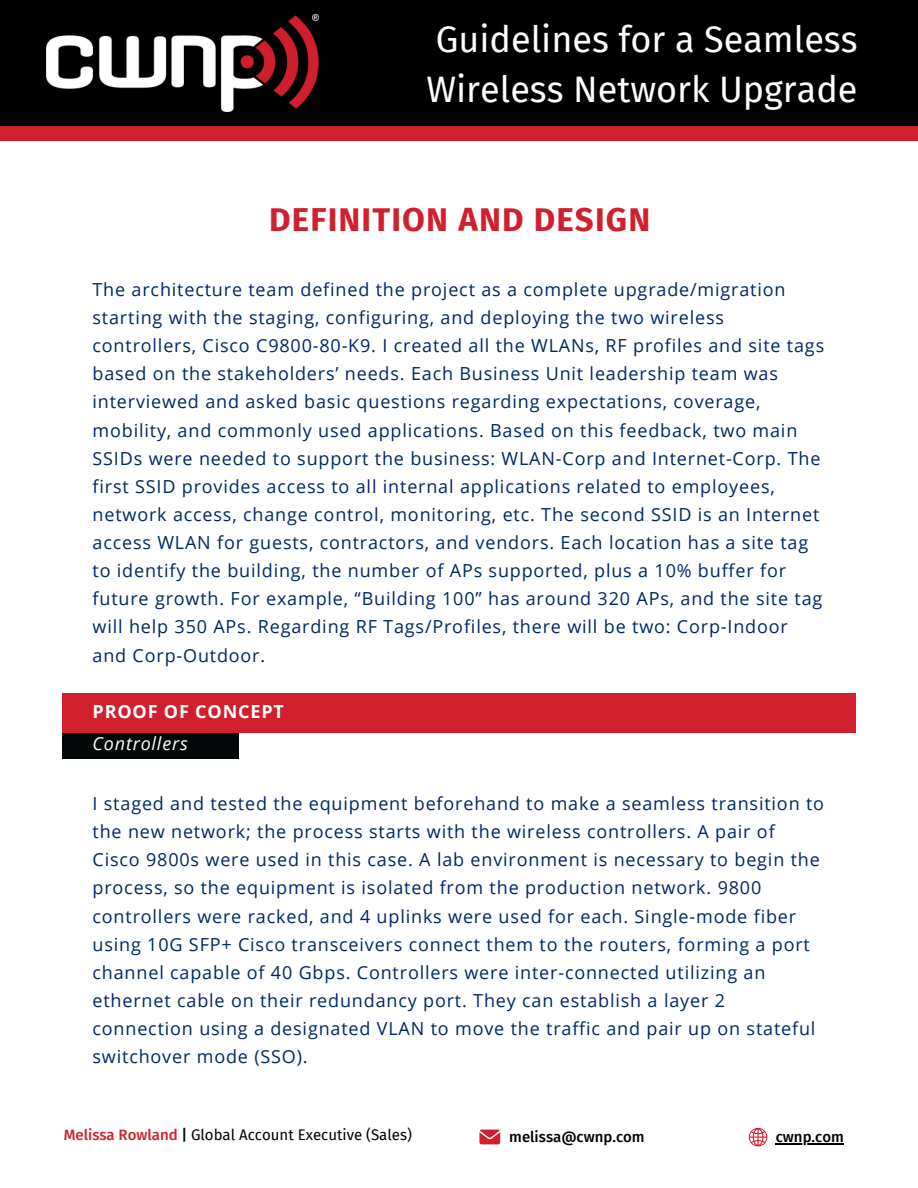
<style>
.page{position:relative;width:918px;height:1188px;background:#fff}
.page>*{position:absolute;margin:0;border:0;box-sizing:border-box;transform-origin:0 0}
.t1{font:36px/49.5px "Fira Sans";color:#fff}
.t2{font:700 33px "Fira Sans";letter-spacing:.035em;color:#d0202e}
.t3{font:18px/28.2px "Open Sans";letter-spacing:.045em;color:#002663}
.t4{font:700 18px/32.7px "Open Sans";letter-spacing:.045em;color:#fff}
.t5{font:15px "Fira Sans";color:#000}
.t6{font:500 15px "Fira Sans";color:#000}
.s1{font-weight:400;font-style:italic}
.s2{font-weight:500;color:#d0202e}
.s3{font-weight:500}
</style>
<div class="page">
<div style="left:0;top:37px;width:918px;height:104px;background:#d0202e"></div>
<div style="left:0;top:0;width:918px;height:126px;background:#000"></div>
<svg style="left:479px;top:1130px;width:21px;height:14px"></svg>
<svg style="left:749px;top:1128px;width:18px;height:18px"></svg>
<hr style="left:776px;top:1143px;width:68px;height:1px;background:#000">
<img style="left:46px;top:14px;width:272px;height:98px">
<div style="left:62px;top:719px;width:176px;height:40px;background:#040707"></div>
<div style="left:62px;top:693px;width:794px;height:39px;background:#d0202e"></div>
<p class="t1" style="left:426px;top:16px;width:433px">Guidelines for a Seamless<br>Wireless Network Upgrade</p>
<h2 class="t2" style="left:269px;top:200px;width:383px">DEFINITION AND DESIGN</h2>
<h3 class="t3" style="left:93px;top:275px;width:733px">The architecture team defined the project as a complete upgrade/migration starting with the staging, configuring, and deploying the two wireless controllers, Cisco C9800-80-K9. I created all the WLANs, RF profiles and site tags based on the stakeholders’ needs. Each Business Unit leadership team was interviewed and asked basic questions regarding expectations, coverage, mobility, and commonly used applications. Based on this feedback, two main SSIDs were needed to support the business: WLAN-Corp and Internet-Corp. The first SSID provides access to all internal applications related to employees, network access, change control, monitoring, etc. The second SSID is an Internet access WLAN for guests, contractors, and vendors. Each location has a site tag to identify the building, the number of APs supported, plus a 10% buffer for future growth. For example, “Building 100” has around 320 APs, and the site tag will help 350 APs. Regarding RF Tags/Profiles, there will be two: Corp-Indoor and Corp-Outdoor.</h3>
<h3 class="t4" style="left:93px;top:694px;width:193px">PROOF OF CONCEPT<br><span class="s1">Controllers</span></h3>
<p class="t3" style="left:93px;top:789px;width:733px">I staged and tested the equipment beforehand to make a seamless transition to the new network; the process starts with the wireless controllers. A pair of Cisco 9800s were used in this case. A lab environment is necessary to begin the process, so the equipment is isolated from the production network. 9800 controllers were racked, and 4 uplinks were used for each. Single-mode fiber using 10G SFP+ Cisco transceivers connect them to the routers, forming a port channel capable of 40 Gbps. Controllers were inter-connected utilizing an ethernet cable on their redundancy port. They can establish a layer 2 connection using a designated VLAN to move the traffic and pair up on stateful switchover mode (SSO).</p>
<h2 class="t5" style="left:64px;top:1126px;width:350px"><span class="s2">Melissa Rowland</span> <span class="s3">|</span> Global Account Executive (Sales)</h2>
<p class="t6" style="left:509px;top:1128px;width:137px">melissa@cwnp.com</p>
<h3 class="t6" style="left:776px;top:1128px;width:70px">cwnp.com</h3>
</div>
